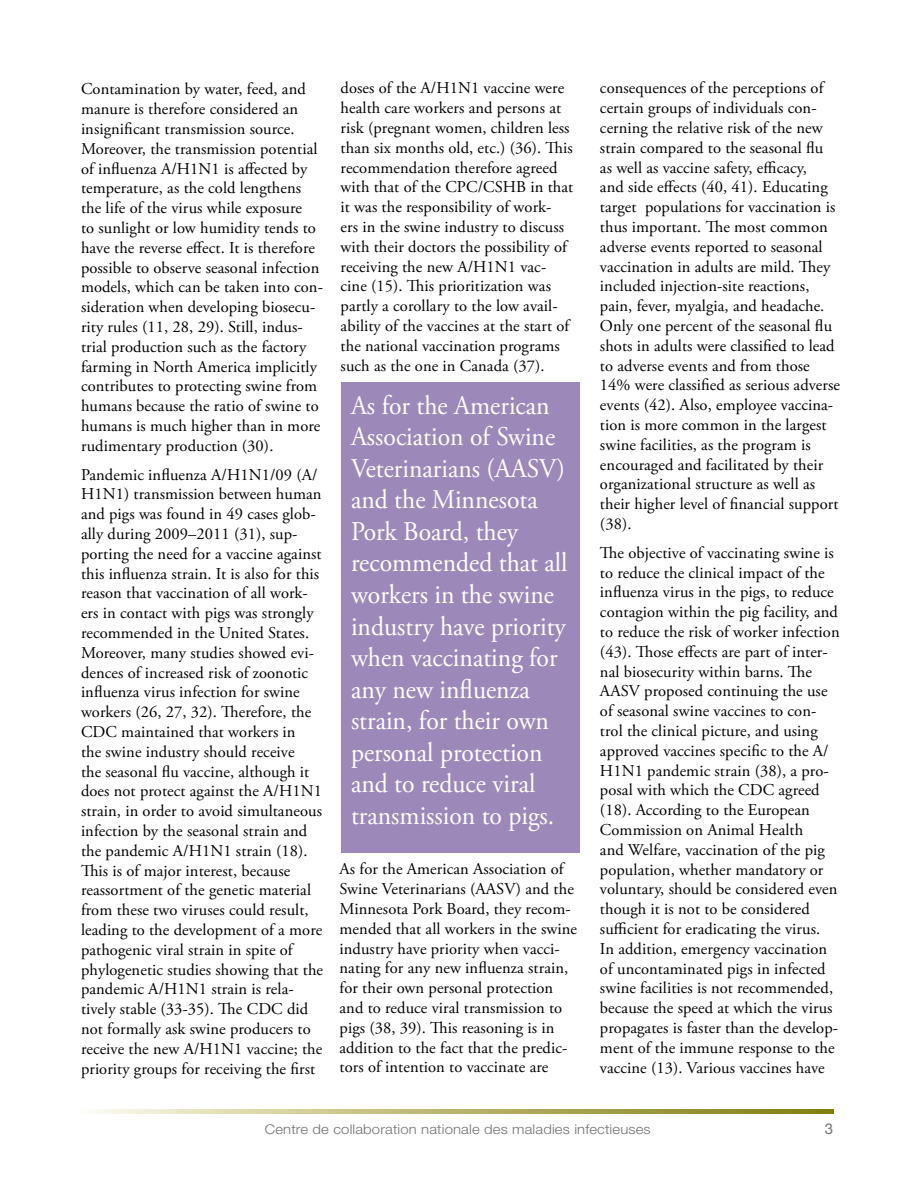
<style>
.page{position:relative;width:918px;height:1188px;background:#fff}
.page>*{position:absolute;margin:0;border:0;box-sizing:border-box;transform-origin:0 0}
.t1{font:27px/31.5px "Adobe Garamond Pro";color:#fff;scale:.95 1}
.t2{font:16.5px/19.8px "Adobe Garamond Pro";letter-spacing:.005em;color:#000}
.t3{font:15px "Helvetica Neue";color:#727273}
.t4{font:300 13.5px "Helvetica Neue";letter-spacing:.01em;color:#727273;scale:1.1 1}
</style>
<div class="page">
<svg style="left:94px;top:1109px;width:740px;height:4px;background:#bab671"></svg>
<div style="left:341px;top:382px;width:238px;height:470px;background:#9d89b9"></div>
<p class="t2" style="left:81px;top:80px;width:243px">Contamination by water, feed, and manure is therefore considered an insignificant transmission source.<br>Moreover, the transmission potential of influenza A/H1N1 is affected by temperature, as the cold lengthens the life of the virus while exposure<br>to sunlight or low humidity tends to have the reverse effect. It is therefore possible to observe seasonal infection models, which can be taken into con&shy;sideration when developing biosecu&shy;rity rules (11, 28, 29). Still, indus&shy;trial production such as the factory farming in North America implicitly contributes to protecting swine from humans because the ratio of swine to humans is much higher than in more rudimentary production (30).</p>
<p class="t2" style="left:81px;top:465px;width:244px">Pandemic influenza A/H1N1/09 (A/ H1N1) transmission between human and pigs was found in 49 cases glob&shy;ally during 2009–2011 (31), sup&shy;porting the need for a vaccine against this influenza strain. It is also for this reason that vaccination of all work&shy;ers in contact with pigs was strongly recommended in the United States.<br>Moreover, many studies showed evi&shy;dences of increased risk of zoonotic influenza virus infection for swine workers (26, 27, 32). Therefore, the CDC maintained that workers in<br>the swine industry should receive<br>the seasonal flu vaccine, although it does not protect against the A/H1N1 strain, in order to avoid simultaneous infection by the seasonal strain and the pandemic A/H1N1 strain (18).<br>This is of major interest, because reassortment of the genetic material from these two viruses could result, leading to the development of a more pathogenic viral strain in spite of phylogenetic studies showing that the pandemic A/H1N1 strain is rela&shy;tively stable (33-35). The CDC did not formally ask swine producers to receive the new A/H1N1 vaccine; the priority groups for receiving the first</p>
<p class="t2" style="left:341px;top:79px;width:234px">doses of the A/H1N1 vaccine were health care workers and persons at risk (pregnant women, children less than six months old, etc.) (36). This recommendation therefore agreed with that of the CPC/CSHB in that it was the responsibility of work-<br>ers in the swine industry to discuss with their doctors the possibility of receiving the new A/H1N1 vac&shy;cine (15). This prioritization was partly a corollary to the low avail&shy;ability of the vaccines at the start of the national vaccination programs such as the one in Canada (37).</p>
<p class="t2" style="left:600px;top:79px;width:242px">consequences of the perceptions of certain groups of individuals con&shy;cerning the relative risk of the new strain compared to the seasonal flu<br>as well as vaccine safety, efficacy,<br>and side effects (40, 41). Educating target populations for vaccination is thus important. The most common adverse events reported to seasonal vaccination in adults are mild. They included injection-site reactions, pain, fever, myalgia, and headache.<br>Only one percent of the seasonal flu shots in adults were classified to lead to adverse events and from those 14% were classified as serious adverse events (42). Also, employee vaccina&shy;tion is more common in the largest swine facilities, as the program is encouraged and facilitated by their organizational structure as well as their higher level of financial support (38).</p>
<p class="t2" style="left:600px;top:543px;width:241px">The objective of vaccinating swine is to reduce the clinical impact of the influenza virus in the pigs, to reduce contagion within the pig facility, and to reduce the risk of worker infection (43). Those effects are part of inter&shy;nal biosecurity within barns. The AASV proposed continuing the use of seasonal swine vaccines to con&shy;trol the clinical picture, and using approved vaccines specific to the A/ H1N1 pandemic strain (38), a pro&shy;posal with which the CDC agreed (18). According to the European Commission on Animal Health<br>and Welfare, vaccination of the pig population, whether mandatory or voluntary, should be considered even though it is not to be considered sufficient for eradicating the virus.<br>In addition, emergency vaccination of uncontaminated pigs in infected swine facilities is not recommended, because the speed at which the virus propagates is faster than the develop&shy;ment of the immune response to the vaccine (13). Various vaccines have</p>
<p class="t1" style="left:351px;top:391px;width:229px">As for the American<br>Association of Swine<br>Veterinarians (AASV) and the Minnesota<br>Pork Board, they recommended that all workers in the swine industry have priority when vaccinating for any new influenza strain, for their own personal protection and to reduce viral transmission to pigs.</p>
<p class="t2" style="left:340px;top:860px;width:239px">As for the American Association of Swine Veterinarians (AASV) and the Minnesota Pork Board, they recom&shy;mended that all workers in the swine industry have priority when vacci&shy;nating for any new influenza strain, for their own personal protection and to reduce viral transmission to pigs (38, 39). This reasoning is in addition to the fact that the predic&shy;tors of intention to vaccinate are</p>
<p class="t4" style="left:265px;top:1121px;width:352px">Centre de collaboration nationale des maladies infectieuses</p>
<p class="t3" style="left:825px;top:1119px;width:10px">3</p>
</div>
